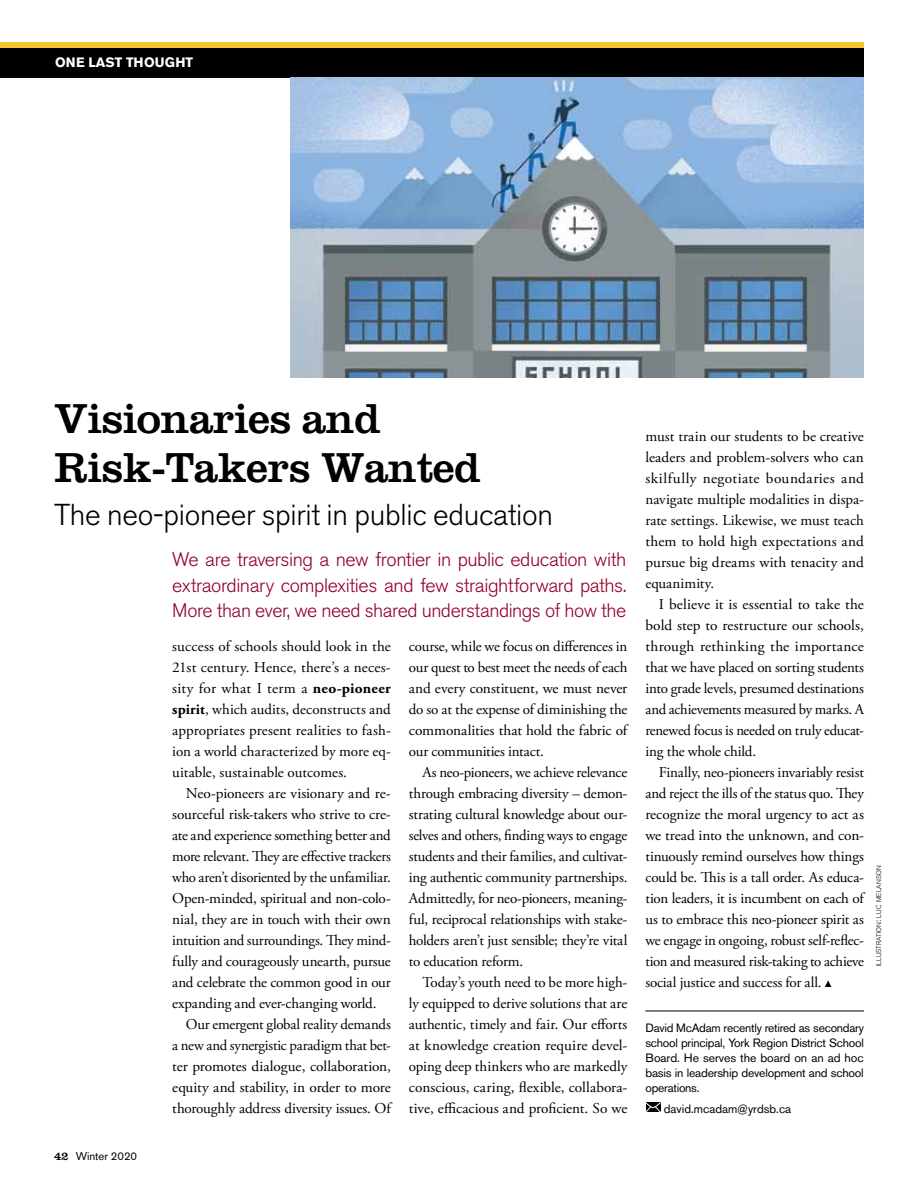
<style>
.page{position:relative;width:918px;height:1188px;background:#fff}
.page>*{position:absolute;margin:0;border:0;box-sizing:border-box;transform-origin:0 0}
.body_copy{font:43.5px/49.5px "Clarendon";letter-spacing:-.01em;color:#000}
.body_copy-2{font:300 30px "Akzidenz Grotesk BE";letter-spacing:-.01em;color:#000}
.First_paragraph{font:300 19.5px/25.5px "Akzidenz Grotesk BE";letter-spacing:-.025em;color:#910028;text-align:justify}
.Body_text{font:15px/21px "Adobe Garamond Pro";letter-spacing:-.005em;color:#000;text-align:justify}
.t1{font:700 13.5px "Akzidenz Grotesk BE";color:#fff}
.Body_text-2{font:12px/15px "Akzidenz Grotesk BE";letter-spacing:-.015em;color:#000;text-align:justify}
.t2{font:11.25px "Akzidenz Grotesk BE";color:#000}
.t3{font:300 6.75px "Akzidenz Grotesk BE";letter-spacing:.01em;color:#000}
.s1{font-family:"Clarendon";font-size:12px}
.s2{font-weight:700}
.s3{font-size:9px}
</style>
<div class="page">
<div style="left:0;top:42px;width:864px;height:29px;background:#f3c52f"></div>
<div style="left:0;top:48px;width:864px;height:30px;background:#000"></div>
<img style="left:291px;top:78px;width:573px;height:300px">
<hr style="left:645px;top:1011px;width:219px;height:1px;background:#000">
<svg style="left:825px;top:980px;width:6px;height:7px"></svg>
<svg style="left:646px;top:1102px;width:15px;height:10px"></svg>
<p class="t1" style="left:55px;top:55px;width:140px">ONE LAST THOUGHT</p>
<p class="body_copy" style="left:54px;top:393px;width:428px">Visionaries and<br>Risk-Takers Wanted</p>
<p class="body_copy-2" style="left:54px;top:498px;width:501px">The neo-pioneer spirit in public education</p>
<p class="First_paragraph" style="left:172px;top:547px;width:456px">We are traversing a new frontier in public education with extraordinary complexities and few straightforward paths.<br>More than ever, we need shared understandings of how the</p>
<p class="t2" style="left:54px;top:1149px;width:85px"><span class="s1">42</span> Winter 2020</p>
<p class="Body_text" style="left:172px;top:636px;width:220px">success of schools should look in the 21st century. Hence, there’s a neces&shy;sity for what I term a <span class="s2">neo-pioneer spirit</span>, which audits, deconstructs and appropriates present realities to fash&shy;ion a world characterized by more eq&shy;uitable, sustainable outcomes.</p>
<p class="Body_text" style="left:172px;top:783px;width:220px;text-indent:14px">Neo-pioneers are visionary and re&shy;sourceful risk-takers who strive to cre&shy;ate and experience something better and more relevant. They are effective trackers who aren’t disoriented by the unfamiliar.<br>Open-minded, spiritual and non-colo&shy;nial, they are in touch with their own intuition and surroundings. They mind&shy;fully and courageously unearth, pursue and celebrate the common good in our expanding and ever-changing world.</p>
<p class="Body_text" style="left:172px;top:1014px;width:220px;text-indent:14px">Our emergent global reality demands a new and synergistic paradigm that bet&shy;ter promotes dialogue, collaboration, equity and stability, in order to more thoroughly address diversity issues. Of</p>
<p class="Body_text" style="left:409px;top:636px;width:220px">course, while we focus on differences in our quest to best meet the needs of each and every constituent, we must never do so at the expense of diminishing the commonalities that hold the fabric of our communities intact.</p>
<p class="Body_text" style="left:409px;top:762px;width:220px;text-indent:14px">As neo-pioneers, we achieve relevance through embracing diversity – demon&shy;strating cultural knowledge about our&shy;selves and others, finding ways to engage students and their families, and cultivat&shy;ing authentic community partnerships.<br>Admittedly, for neo-pioneers, meaning&shy;ful, reciprocal relationships with stake&shy;holders aren’t just sensible; they’re vital to education reform.</p>
<p class="Body_text" style="left:409px;top:972px;width:220px;text-indent:14px">Today’s youth need to be more high&shy;ly equipped to derive solutions that are authentic, timely and fair. Our efforts at knowledge creation require devel&shy;oping deep thinkers who are markedly conscious, caring, flexible, collabora&shy;tive, efficacious and proficient. So we</p>
<p class="Body_text" style="left:645px;top:426px;width:220px">must train our students to be creative leaders and problem-solvers who can skilfully negotiate boundaries and navigate multiple modalities in dispa&shy;rate settings. Likewise, we must teach them to hold high expectations and pursue big dreams with tenacity and equanimity.</p>
<p class="Body_text" style="left:645px;top:594px;width:220px;text-indent:14px">I believe it is essential to take the bold step to restructure our schools, through rethinking the importance that we have placed on sorting students into grade levels, presumed destinations and achievements measured by marks. A renewed focus is needed on truly educat&shy;ing the whole child.</p>
<p class="Body_text" style="left:645px;top:762px;width:220px;text-indent:14px">Finally, neo-pioneers invariably resist and reject the ills of the status quo. They recognize the moral urgency to act as we tread into the unknown, and con&shy;tinuously remind ourselves how things could be. This is a tall order. As educa&shy;tion leaders, it is incumbent on each of us to embrace this neo-pioneer spirit as we engage in ongoing, robust self-reflec&shy;tion and measured risk-taking to achieve social justice and success for all.</p>
<p class="Body_text-2" style="left:645px;top:1020px;width:220px">David McAdam recently retired as secondary school principal, York Region District School Board. He serves the board on an ad hoc basis in leadership development and school operations.</p>
<p class="Body_text-2" style="left:664px;top:1101px;width:129px">david.mcadam@yrdsb.ca</p>
<p class="t3" style="left:875px;top:966px;width:103px;rotate:-90deg">illustration<span class="s3">:</span> luc melanson</p>
</div>
